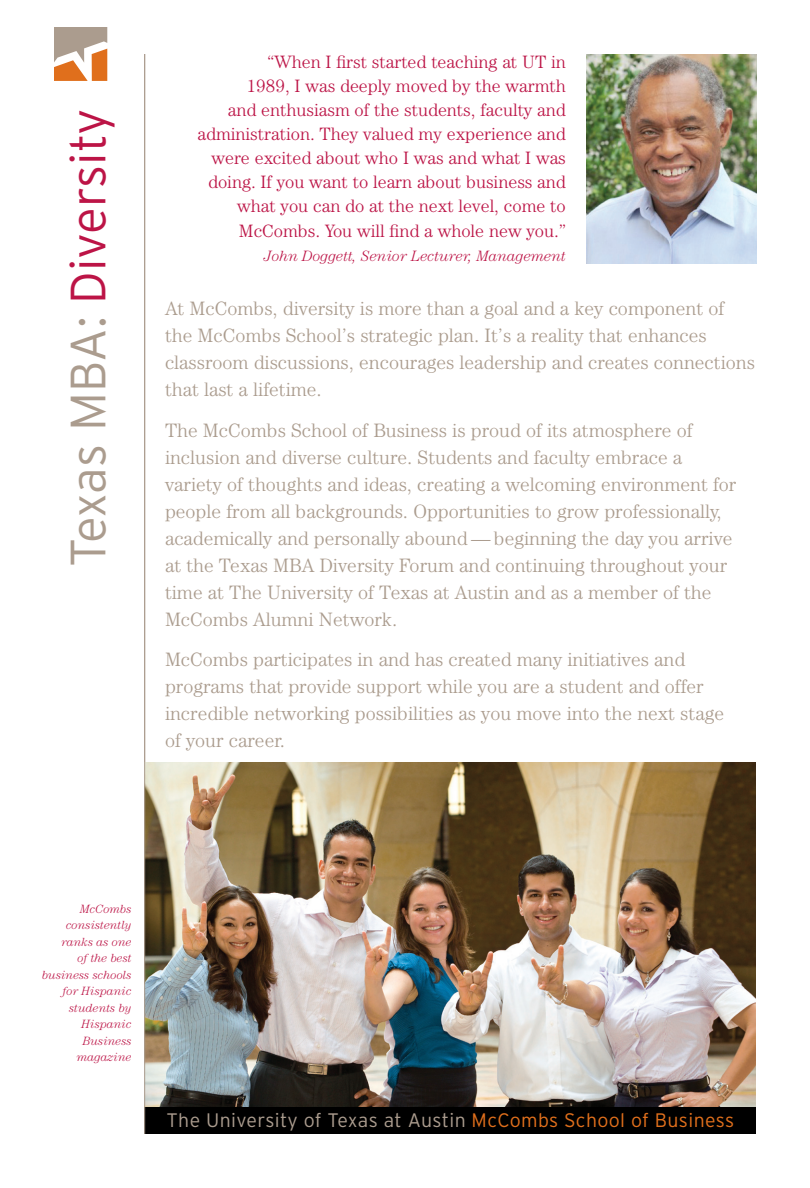
<style>
.page{position:relative;width:810px;height:1188px;background:#fff}
.page>*{position:absolute;margin:0;border:0;box-sizing:border-box;transform-origin:0 0}
.t1{font:300 49.5px "Interstate";letter-spacing:-.01em;color:#ab9c8e}
.FRNT-Big_para{font:300 19.5px/27px "Century IT Cby BT";color:#ab9c8e}
.t2{font:300 19.5px "Interstate";letter-spacing:.02em;color:#ab9c8e}
.FRNT-Big_para-2{font:300 18px/24.2px "Century IT Cby BT";color:#bc1446;text-align:right}
.FRNT-Big_para-3{font:italic 300 15px "Century Std";color:#bc1446}
.t3{font:italic 300 12px/16.5px "Century Std";color:#bc1446;text-align:right}
.s1{color:#bc1446}
.s2{color:#e06f1c}
</style>
<div class="page">
<img style="left:145px;top:762px;width:611px;height:345px">
<img style="left:586px;top:54px;width:171px;height:210px">
<svg style="left:54px;top:27px;width:53px;height:54px"></svg>
<div style="left:145px;top:1107px;width:611px;height:27px;background:#000"></div>
<hr style="left:144px;top:54px;width:1px;height:1080px;background:#ab9c8e">
<p class="t1" style="left:60px;top:567px;width:460px;rotate:-90deg">Texas MBA: <span class="s1">Diversity</span></p>
<p class="FRNT-Big_para-2" style="left:197px;top:49px;width:370px">“When I first started teaching at UT in<br>1989, I was deeply moved by the warmth<br>and enthusiasm of the students, faculty and administration. They valued my experience and were excited about who I was and what I was doing. If you want to learn about business and what you can do at the next level, come to McCombs. You will find a whole new you.”</p>
<p class="FRNT-Big_para-3" style="left:264px;top:248px;width:303px">John Doggett, Senior Lecturer, Management</p>
<p class="FRNT-Big_para" style="left:165px;top:295px;width:591px">At McCombs, diversity is more than a goal and a key component of the McCombs School’s strategic plan. It’s a reality that enhances classroom discussions, encourages leadership and creates connections that last a lifetime.</p>
<p class="FRNT-Big_para" style="left:165px;top:416px;width:573px">The McCombs School of Business is proud of its atmosphere of inclusion and diverse culture. Students and faculty embrace a variety of thoughts and ideas, creating a welcoming environment for people from all backgrounds. Opportunities to grow professionally, academically and personally abound — beginning the day you arrive at the Texas MBA Diversity Forum and continuing throughout your time at The University of Texas at Austin and as a member of the McCombs Alumni Network.</p>
<p class="FRNT-Big_para" style="left:165px;top:646px;width:561px">McCombs participates in and has created many initiatives and programs that provide support while you are a student and offer incredible networking possibilities as you move into the next stage of your career.</p>
<p class="t3" style="left:42px;top:900px;width:91px">McCombs consistently ranks as one<br>of the best business schools for Hispanic students by<br>Hispanic<br>Business magazine</p>
<p class="t2" style="left:167px;top:1109px;width:569px">The University of Texas at Austin <span class="s2">McCombs School of Business</span></p>
</div>
